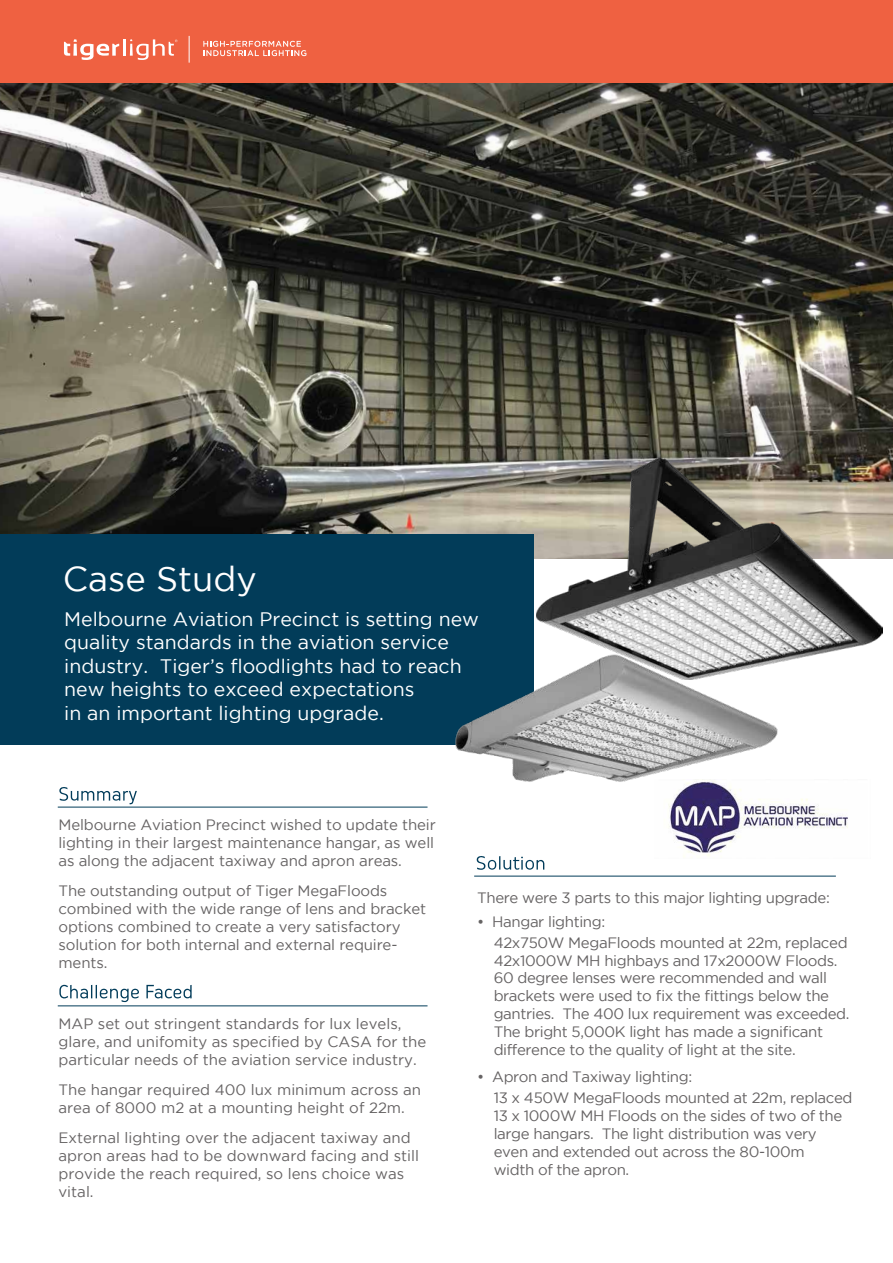
<style>
.page{position:relative;width:893px;height:1263px;background:#fff}
.page>*{position:absolute;margin:0;border:0;box-sizing:border-box;transform-origin:0 0}
.t1{font:34.5px "Gotham";color:#fff}
.t2{font:19.5px/23.4px "Gotham";color:#fff}
.t3{font:15px/18px "Gotham";letter-spacing:-.01em;color:rgb(35 31 32/.7)}
</style>
<div class="page">
<svg style="left:59px;top:787px;width:78px;height:17px"></svg>
<hr style="left:58px;top:807px;width:370px;height:1px;background:#023c59">
<svg style="left:476px;top:856px;width:68px;height:14px"></svg>
<hr style="left:474px;top:876px;width:362px;height:1px;background:#023c59">
<svg style="left:59px;top:985px;width:80px;height:17px"></svg>
<svg style="left:146px;top:985px;width:46px;height:13px"></svg>
<hr style="left:58px;top:1005px;width:370px;height:1px;background:#023c59">
<img style="left:681px;top:799px;width:167px;height:58px">
<img style="left:0;top:83px;width:893px;height:475px">
<img style="left:537px;top:458px;width:346px;height:203px">
<div style="left:0;top:535px;width:534px;height:210px;background:#023c59"></div>
<div style="left:0;top:0;width:893px;height:83px;background:#ef6141"></div>
<svg style="left:64px;top:39px;width:113px;height:21px"></svg>
<svg style="left:203px;top:41px;width:103px;height:15px"></svg>
<svg style="left:189px;top:36px;width:1px;height:27px"></svg>
<img style="left:455px;top:605px;width:331px;height:236px">
<h1 class="t1" style="left:63px;top:560px;width:195px">Case Study</h1>
<h2 class="t2" style="left:64px;top:607px;width:416px">Melbourne Aviation Precinct is setting new quality standards in the aviation service industry. Tiger’s floodlights had to reach new heights to exceed expectations<br>in an important lighting upgrade.</h2>
<p class="t3" style="left:58px;top:815px;width:379px;text-align:justify">Melbourne Aviation Precinct wished to update their lighting in their largest maintenance hangar, as well as along the adjacent taxiway and apron areas.</p>
<p class="t3" style="left:58px;top:881px;width:369px">The outstanding output of Tiger MegaFloods combined with the wide range of lens and bracket options combined to create a very satisfactory solution for both internal and external require&shy;ments.</p>
<p class="t3" style="left:477px;top:889px;width:354px">There were 3 parts to this major lighting upgrade:</p>
<p class="t3" style="left:494px;top:911px;width:355px;line-height:21px;text-indent:-16px">• Hangar lighting:<br>42x750W MegaFloods mounted at 22m, replaced</p>
<p class="t3" style="left:494px;top:952px;width:345px;line-height:16.5px">42x1000W MH highbays and 17x2000W Floods.<br>60 degree lenses were recommended and wall</p>
<p class="t3" style="left:494px;top:986px;width:357px">brackets were used to fix the fittings below the gantries. The 400 lux requirement was exceeded.<br>The bright 5,000K light has made a significant difference to the quality of light at the site.</p>
<p class="t3" style="left:494px;top:1066px;width:360px;line-height:21px;text-indent:-16px">• Apron and Taxiway lighting:<br>13 x 450W MegaFloods mounted at 22m, replaced</p>
<p class="t3" style="left:494px;top:1106px;width:350px">13 x 1000W MH Floods on the sides of two of the large hangars. The light distribution was very even and extended out across the 80-100m width of the apron.</p>
<p class="t3" style="left:58px;top:1015px;width:369px">MAP set out stringent standards for lux levels, glare, and unifomity as specified by CASA for the particular needs of the aviation service industry.</p>
<p class="t3" style="left:58px;top:1081px;width:364px">The hangar required 400 lux minimum across an area of 8000 m2 at a mounting height of 22m.</p>
<p class="t3" style="left:58px;top:1129px;width:362px">External lighting over the adjacent taxiway and apron areas had to be downward facing and still provide the reach required, so lens choice was vital.</p>
</div>
